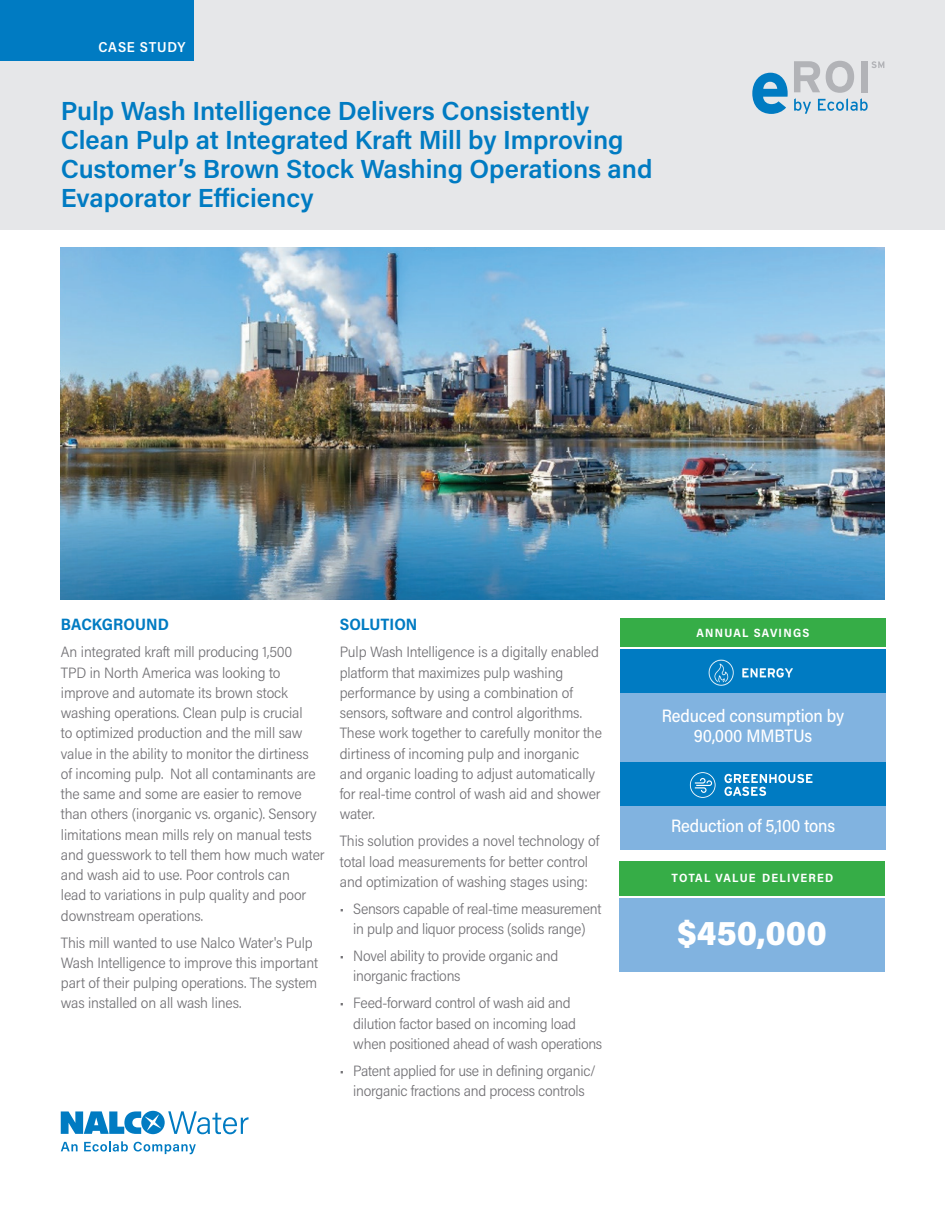
<style>
.page{position:relative;width:945px;height:1215px;background:#fff}
.page>*{position:absolute;margin:0;border:0;box-sizing:border-box;transform-origin:0 0}
.t1{font:900 34.5px "Acumin Pro Semi Cond";color:#fff}
.t2{font:600 26.1px/29px "Acumin Pro";color:#007bc2}
.t3{font:500 18px/19.5px "Acumin Pro Semi Cond";letter-spacing:-.01em;color:#fff;text-align:center;scale:.96 1}
.t4{font:700 16.5px "Acumin Pro Semi Cond";color:#007bc2}
.t5{font:300 15px/20.2px "Acumin Pro Semi Cond";letter-spacing:-.01em;color:#717074}
.t6{font:600 14.4px "Acumin Pro Semi Cond";letter-spacing:.055em;color:#fff}
.t7{font:700 12px "Acumin Pro Semi Cond";letter-spacing:.105em;color:#fff}
</style>
<div class="page">
<div style="left:620px;top:650px;width:265px;height:200px;background:#81b3e0"></div>
<div style="left:0;top:0;width:945px;height:230px;background:#e6e7e9"></div>
<div style="left:0;top:0;width:194px;height:61px;background:#007bc2"></div>
<svg style="left:752px;top:73px;width:36px;height:41px"></svg>
<svg style="left:794px;top:61px;width:90px;height:53px"></svg>
<div style="left:620px;top:618px;width:265px;height:29px;background:#36ad47"></div>
<div style="left:620px;top:650px;width:265px;height:43px;background:#007bc2"></div>
<div style="left:620px;top:762px;width:265px;height:43px;background:#007bc2"></div>
<div style="left:619px;top:898px;width:266px;height:73px;background:#81b3e0"></div>
<div style="left:620px;top:861px;width:265px;height:35px;background:#36ad47"></div>
<img style="left:708px;top:659px;width:85px;height:27px">
<svg style="left:724px;top:774px;width:88px;height:22px"></svg>
<svg style="left:690px;top:772px;width:26px;height:26px"></svg>
<svg style="left:61px;top:1111px;width:188px;height:23px"></svg>
<svg style="left:61px;top:1142px;width:17px;height:9px"></svg>
<svg style="left:84px;top:1141px;width:44px;height:11px"></svg>
<svg style="left:134px;top:1142px;width:62px;height:12px"></svg>
<img style="left:61px;top:247px;width:823px;height:353px">
<p class="t6" style="left:98px;top:37px;width:89px">CASE STUDY</p>
<h2 class="t2" style="left:61px;top:95px;width:593px">Pulp Wash Intelligence Delivers Consistently Clean Pulp at Integrated Kraft Mill by Improving Customer’s Brown Stock Washing Operations and Evaporator Efficiency</h2>
<p class="t4" style="left:61px;top:613px;width:109px">BACKGROUND</p>
<p class="t5" style="left:61px;top:641px;width:265px">An integrated kraft mill producing 1,500<br>TPD in North America was looking to improve and automate its brown stock washing operations. Clean pulp is crucial<br>to optimized production and the mill saw value in the ability to monitor the dirtiness<br>of incoming pulp. Not all contaminants are the same and some are easier to remove than others (inorganic vs. organic). Sensory limitations mean mills rely on manual tests and guesswork to tell them how much water and wash aid to use. Poor controls can<br>lead to variations in pulp quality and poor downstream operations.</p>
<p class="t5" style="left:61px;top:932px;width:259px">This mill wanted to use Nalco Water's Pulp Wash Intelligence to improve this important part of their pulping operations. The system was installed on all wash lines.</p>
<p class="t4" style="left:340px;top:613px;width:79px">SOLUTION</p>
<p class="t5" style="left:340px;top:641px;width:264px">Pulp Wash Intelligence is a digitally enabled platform that maximizes pulp washing performance by using a combination of sensors, software and control algorithms.<br>These work together to carefully monitor the dirtiness of incoming pulp and inorganic and organic loading to adjust automatically for real-time control of wash aid and shower water.</p>
<p class="t5" style="left:340px;top:830px;width:261px">This solution provides a novel technology of total load measurements for better control and optimization of washing stages using:</p>
<p class="t5" style="left:340px;top:898px;width:263px;text-align:center">• Sensors capable of real-time measurement in pulp and liquor process (solids range)</p>
<p class="t5" style="left:353px;top:945px;width:207px;text-indent:-14px">• Novel ability to provide organic and inorganic fractions</p>
<p class="t5" style="left:353px;top:992px;width:251px;text-indent:-14px">• Feed-forward control of wash aid and dilution factor based on incoming load when positioned ahead of wash operations</p>
<p class="t5" style="left:340px;top:1060px;width:258px;text-align:center">• Patent applied for use in defining organic/ inorganic fractions and process controls</p>
<p class="t7" style="left:696px;top:625px;width:114px">ANNUAL SAVINGS</p>
<p class="t3" style="left:662px;top:705px;width:192px">Reduced consumption by<br>90,000 MMBTUs</p>
<p class="t3" style="left:671px;top:815px;width:172px">Reduction of 5,100 tons</p>
<p class="t7" style="left:672px;top:869px;width:163px">TOTAL VALUE DELIVERED</p>
<h1 class="t1" style="left:678px;top:909px;width:151px">$450,000</h1>
</div>
